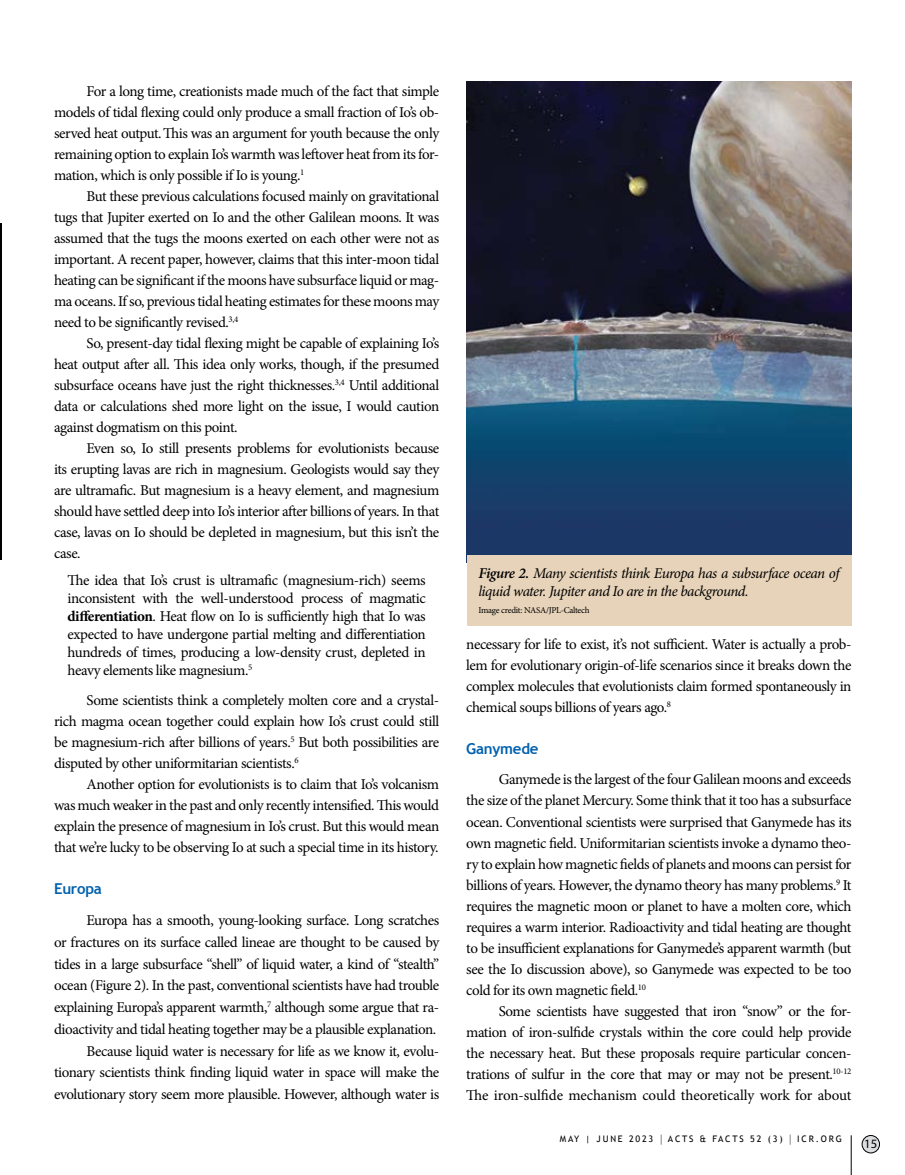
<style>
.page{position:relative;width:905px;height:1175px;background:#fff}
.page>*{position:absolute;margin:0;border:0;box-sizing:border-box;transform-origin:0 0}
.t1{font:15px/21px "Minion Pro";letter-spacing:-.03em;color:#000;text-align:justify}
.t2{font:italic 15px/18px "Minion Pro";letter-spacing:-.04em;color:#000}
.t3{font:700 15px "Trebuchet MS";letter-spacing:-.015em;color:#0061af}
.t4{font:12.75px "Myriad Pro";color:#000}
.t5{font:9px "Trebuchet MS";letter-spacing:.2em;color:#000}
.t6{font:9px "Minion Pro";letter-spacing:-.03em;color:#000}
.s1{font-weight:700}
.s2{font-weight:600}
.s3{font-size:12.15px}
</style>
<div class="page">
<div style="left:862px;top:1135px;width:17px;height:17px;background:#dcddde;border-radius:50%"></div>
<div style="left:861px;top:1135px;width:18px;height:18px;border:1px solid #000;border-radius:50%"></div>
<hr style="left:850px;top:1135px;width:1px;height:39px;background:#000">
<img style="left:0;top:224px;width:1px;height:336px">
<img style="left:466px;top:81px;width:385px;height:474px">
<div style="left:466px;top:555px;width:385px;height:71px;background:#e7d3b9"></div>
<p class="t1" style="left:54px;top:81px;width:387px;text-indent:32px">For a long time, creationists made much of the fact that simple models of tidal flexing could only produce a small fraction of Io’s ob&shy;served heat output.This was an argument for youth because the only remaining option to explain Io’s warmth was leftover heat from its for&shy;mation, which is only possible if Io is young.<sup>1</sup></p>
<p class="t1" style="left:54px;top:186px;width:387px;text-indent:32px">But these previous calculations focused mainly on gravitational tugs that Jupiter exerted on Io and the other Galilean moons. It was assumed that the tugs the moons exerted on each other were not as important. A recent paper, however, claims that this inter-moon tidal heating can be significant if the moons have subsurface liquid or mag&shy;ma oceans. If so, previous tidal heating estimates for these moons may need to be significantly revised.<sup>3,4</sup></p>
<p class="t1" style="left:54px;top:333px;width:387px;text-indent:32px">So, present-day tidal flexing might be capable of explaining Io’s heat output after all. This idea only works, though, if the presumed subsurface oceans have just the right thicknesses.<sup>3,4</sup> Until additional data or calculations shed more light on the issue, I would caution against dogmatism on this point.</p>
<p class="t1" style="left:54px;top:438px;width:387px;text-indent:32px">Even so, Io still presents problems for evolutionists because its erupting lavas are rich in magnesium. Geologists would say they are ultramafic. But magnesium is a heavy element, and magnesium should have settled deep into Io’s interior after billions of years. In that case, lavas on Io should be depleted in magnesium, but this isn’t the case.</p>
<p class="t1" style="left:68px;top:571px;width:360px;line-height:18px">The idea that Io’s crust is ultramafic (magnesium-rich) seems inconsistent with the well-understood process of magmatic <span class="s1">differentiation</span>. Heat flow on Io is sufficiently high that Io was expected to have undergone partial melting and differentiation hundreds of times, producing a low-density crust, depleted in heavy elements like magnesium.<sup>5</sup></p>
<p class="t1" style="left:54px;top:690px;width:387px;text-indent:32px">Some scientists think a completely molten core and a crystal&shy;rich magma ocean together could explain how Io’s crust could still be magnesium-rich after billions of years.<sup>5</sup> But both possibilities are disputed by other uniformitarian scientists.<sup>6</sup></p>
<p class="t1" style="left:54px;top:774px;width:387px;text-indent:32px">Another option for evolutionists is to claim that Io’s volcanism was much weaker in the past and only recently intensified. This would explain the presence of magnesium in Io’s crust. But this would mean that we’re lucky to be observing Io at such a special time in its history.</p>
<p class="t3" style="left:54px;top:879px;width:49px">Europa</p>
<p class="t1" style="left:54px;top:909px;width:387px;line-height:21.8px;text-align:right">Europa has a smooth, young-looking surface. Long scratches<br>or fractures on its surface called lineae are thought to be caused by tides in a large subsurface “shell” of liquid water, a kind of “stealth” ocean (Figure 2). In the past, conventional scientists have had trouble explaining Europa’s apparent warmth,<sup>7</sup> although some argue that ra&shy;dioactivity and tidal heating together may be a plausible explanation.<br>Because liquid water is necessary for life as we know it, evolu&shy;tionary scientists think finding liquid water in space will make the evolutionary story seem more plausible. However, although water is</p>
<p class="t2" style="left:478px;top:564px;width:362px"><span class="s2">Figure 2.</span> Many scientists think Europa has a subsurface ocean of liquid water. Jupiter and Io are in the background.</p>
<p class="t6" style="left:478px;top:604px;width:112px">Image credit: NASA/JPL-Caltech</p>
<p class="t1" style="left:466px;top:633px;width:387px">necessary for life to exist, it’s not sufficient. Water is actually a prob&shy;lem for evolutionary origin-of-life scenarios since it breaks down the complex molecules that evolutionists claim formed spontaneously in chemical soups billions of years ago.<sup>8</sup></p>
<p class="t3" style="left:466px;top:739px;width:74px">Ganymede</p>
<p class="t1" style="left:466px;top:769px;width:387px;text-indent:32px">Ganymede is the largest of the four Galilean moons and exceeds the size of the planet Mercury. Some think that it too has a subsurface ocean. Conventional scientists were surprised that Ganymede has its own magnetic field. Uniformitarian scientists invoke a dynamo theo&shy;ry to explain how magnetic fields of planets and moons can persist for billions of years. However, the dynamo theory has many problems.<sup>9</sup> It requires the magnetic moon or planet to have a molten core, which requires a warm interior. Radioactivity and tidal heating are thought to be insufficient explanations for Ganymede’s apparent warmth (but see the Io discussion above), so Ganymede was expected to be too cold for its own magnetic field.<sup>10</sup></p>
<p class="t1" style="left:466px;top:1000px;width:387px;text-indent:32px">Some scientists have suggested that iron “snow” or the for&shy;mation of iron-sulfide crystals within the core could help provide the necessary heat. But these proposals require particular concen&shy;trations of sulfur in the core that may or may not be present.<sup>10-12<br></sup>The iron-sulfide mechanism could theoretically work for about</p>
<p class="t5" style="left:560px;top:1133px;width:283px">MAY | JUNE 2023 <span class="s3">|</span> ACTS &amp; FACTS 52 (3) <span class="s3">|</span> ICR.ORG</p>
<p class="t4" style="left:864px;top:1136px;width:15px">15</p>
</div>
